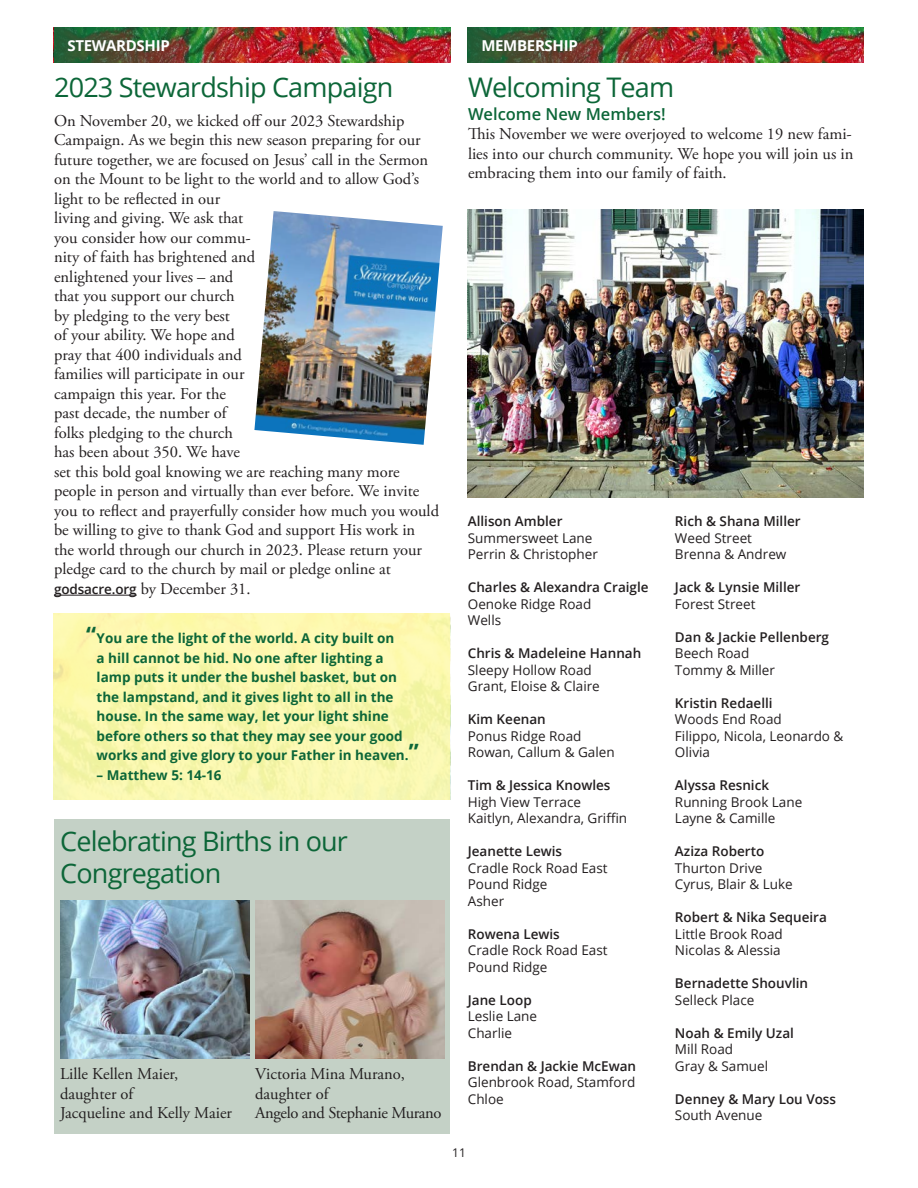
<style>
.page{position:relative;width:918px;height:1188px;background:#fff}
.page>*{position:absolute;margin:0;border:0;box-sizing:border-box;transform-origin:0 0}
._10_Head{font:27px/31.5px "Open Sans";letter-spacing:-.03em;color:#0c6638}
._50_Body{font:16.5px/19.5px "Adobe Garamond Pro";color:#231f20}
._20_Subhead{font:600 16.5px "Open Sans";color:#0c6638}
._00_Section_Title{font:700 15px "Open Sans";letter-spacing:-.02em;color:#fff}
._50_Body-2{font:13.5px/16.5px "Open Sans";color:#231f20}
._50_Body-3{font:600 13.5px "Open Sans";color:#231f20}
._50_Body-4{font:700 13.5px/19.5px "Open Sans";color:#0c6638}
._50_Body-5{font:600 13.5px "Open Sans";color:#231f20}
.t1{font:12px "Open Sans";color:#231f20}
.s1{font-family:"Open Sans";font-weight:600;font-size:13.5px}
.s2{font-size:22.5px}
</style>
<div class="page">
<div style="left:54px;top:819px;width:396px;height:315px;background:#c4d1c6"></div>
<div style="left:54px;top:614px;width:396px;height:186px;background:linear-gradient(to right,#faf7ac,#f9f8af)"></div>
<hr style="left:54px;top:595px;width:83px;height:1px;background:#231f20">
<img style="left:252px;top:27px;width:198px;height:36px">
<img style="left:666px;top:27px;width:198px;height:36px">
<img style="left:54px;top:27px;width:198px;height:36px">
<img style="left:468px;top:27px;width:198px;height:36px">
<img style="left:254px;top:211px;width:189px;height:234px">
<img style="left:60px;top:901px;width:189px;height:157px">
<img style="left:256px;top:901px;width:188px;height:157px">
<img style="left:468px;top:209px;width:396px;height:289px">
<p class="_00_Section_Title" style="left:67px;top:35px;width:104px">STEWARDSHIP</p>
<p class="_00_Section_Title" style="left:481px;top:35px;width:98px">MEMBERSHIP</p>
<p class="_10_Head" style="left:54px;top:71px;width:341px">2023 Stewardship Campaign</p>
<p class="_50_Body" style="left:54px;top:111px;width:387px">On November 20, we kicked off our 2023 Stewardship Campaign. As we begin this new season preparing for our future together, we are focused on Jesus’ call in the Sermon on the Mount to be light to the world and to allow God’s light to be reflected in our<br>living and giving. We ask that<br>you consider how our commu-<br>nity of faith has brightened and<br>enlightened your lives – and<br>that you support our church<br>by pledging to the very best<br>of your ability. We hope and<br>pray that 400 individuals and<br>families will participate in our<br>campaign this year. For the<br>past decade, the number of<br>folks pledging to the church<br>has been about 350. We have<br>set this bold goal knowing we are reaching many more people in person and virtually than ever before. We invite you to reflect and prayerfully consider how much you would be willing to give to thank God and support His work in the world through our church in 2023. Please return your pledge card to the church by mail or pledge online at <span class="s1">godsacre.org</span> by December 31.</p>
<p class="_50_Body-4" style="left:97px;top:628px;width:324px;text-indent:-11px"><span class="s2">“</span>You are the light of the world. A city built on<br>a hill cannot be hid. No one after lighting a lamp puts it under the bushel basket, but on the lampstand, and it gives light to all in the house. In the same way, let your light shine before others so that they may see your good works and give glory to your Father in heaven.<span class="s2">”</span></p>
<p class="_50_Body-4" style="left:97px;top:765px;width:127px">– Matthew 5: 14-16</p>
<p class="_10_Head" style="left:60px;top:825px;width:289px">Celebrating Births in our<br>Congregation</p>
<p class="_50_Body" style="left:60px;top:1065px;width:173px">Lille Kellen Maier, daughter of<br>Jacqueline and Kelly Maier</p>
<p class="_50_Body" style="left:255px;top:1065px;width:188px">Victoria Mina Murano, daughter of<br>Angelo and Stephanie Murano</p>
<p class="_10_Head" style="left:468px;top:71px;width:208px">Welcoming Team</p>
<p class="_20_Subhead" style="left:468px;top:102px;width:199px">Welcome New Members!</p>
<p class="_50_Body" style="left:468px;top:125px;width:387px;text-align:justify">This November we were overjoyed to welcome 19 new fami&shy;lies into our church community. We hope you will join us in embracing them into our family of faith.</p>
<p class="_50_Body-5" style="left:468px;top:512px;width:96px">Allison Ambler</p>
<p class="_50_Body-2" style="left:468px;top:529px;width:126px">Summersweet Lane</p>
<p class="_50_Body-2" style="left:468px;top:546px;width:132px">Perrin &amp; Christopher</p>
<p class="_50_Body-3" style="left:468px;top:578px;width:182px">Charles &amp; Alexandra Craigle</p>
<p class="_50_Body-2" style="left:468px;top:595px;width:125px">Oenoke Ridge Road</p>
<p class="_50_Body-2" style="left:468px;top:612px;width:35px">Wells</p>
<p class="_50_Body-3" style="left:468px;top:644px;width:175px">Chris &amp; Madeleine Hannah</p>
<p class="_50_Body-2" style="left:468px;top:661px;width:125px">Sleepy Hollow Road</p>
<p class="_50_Body-2" style="left:468px;top:678px;width:134px">Grant, Eloise &amp; Claire</p>
<p class="_50_Body-3" style="left:468px;top:710px;width:79px">Kim Keenan</p>
<p class="_50_Body-2" style="left:468px;top:727px;width:115px">Ponus Ridge Road</p>
<p class="_50_Body-2" style="left:468px;top:744px;width:148px">Rowan, Callum &amp; Galen</p>
<p class="_50_Body-3" style="left:468px;top:776px;width:144px">Tim &amp; Jessica Knowles</p>
<p class="_50_Body-2" style="left:468px;top:793px;width:115px">High View Terrace</p>
<p class="_50_Body-2" style="left:468px;top:810px;width:161px">Kaitlyn, Alexandra, Griffin</p>
<p class="_50_Body-3" style="left:468px;top:842px;width:96px">Jeanette Lewis</p>
<p class="_50_Body-2" style="left:468px;top:859px;width:141px">Cradle Rock Road East</p>
<p class="_50_Body-2" style="left:468px;top:876px;width:81px">Pound Ridge</p>
<p class="_50_Body-2" style="left:468px;top:892px;width:38px">Asher</p>
<p class="_50_Body-3" style="left:468px;top:925px;width:94px">Rowena Lewis</p>
<p class="_50_Body-2" style="left:468px;top:942px;width:141px">Cradle Rock Road East</p>
<p class="_50_Body-2" style="left:468px;top:958px;width:81px">Pound Ridge</p>
<p class="_50_Body-3" style="left:468px;top:991px;width:65px">Jane Loop</p>
<p class="_50_Body-2" style="left:468px;top:1008px;width:71px">Leslie Lane</p>
<p class="_50_Body-2" style="left:468px;top:1024px;width:46px">Charlie</p>
<p class="_50_Body-3" style="left:468px;top:1057px;width:170px">Brendan &amp; Jackie McEwan</p>
<p class="_50_Body-2" style="left:468px;top:1074px;width:169px">Glenbrook Road, Stamford</p>
<p class="_50_Body-2" style="left:468px;top:1090px;width:37px">Chloe</p>
<p class="t1" style="left:452px;top:1144px;width:15px">11</p>
<p class="_50_Body-3" style="left:675px;top:512px;width:127px">Rich &amp; Shana Miller</p>
<p class="_50_Body-2" style="left:675px;top:529px;width:79px">Weed Street</p>
<p class="_50_Body-2" style="left:675px;top:546px;width:113px">Brenna &amp; Andrew</p>
<p class="_50_Body-3" style="left:675px;top:578px;width:127px">Jack &amp; Lynsie Miller</p>
<p class="_50_Body-2" style="left:675px;top:595px;width:82px">Forest Street</p>
<p class="_50_Body-3" style="left:675px;top:628px;width:156px">Dan &amp; Jackie Pellenberg</p>
<p class="_50_Body-2" style="left:675px;top:645px;width:76px">Beech Road</p>
<p class="_50_Body-2" style="left:675px;top:661px;width:101px">Tommy &amp; Miller</p>
<p class="_50_Body-3" style="left:675px;top:694px;width:99px">Kristin Redaelli</p>
<p class="_50_Body-2" style="left:675px;top:711px;width:108px">Woods End Road</p>
<p class="_50_Body-2" style="left:675px;top:727px;width:170px">Filippo, Nicola, Leonardo &amp;<br>Olivia</p>
<p class="_50_Body-3" style="left:675px;top:776px;width:96px">Alyssa Resnick</p>
<p class="_50_Body-2" style="left:675px;top:793px;width:129px">Running Brook Lane</p>
<p class="_50_Body-2" style="left:675px;top:810px;width:102px">Layne &amp; Camille</p>
<p class="_50_Body-3" style="left:675px;top:842px;width:91px">Aziza Roberto</p>
<p class="_50_Body-2" style="left:675px;top:859px;width:89px">Thurton Drive</p>
<p class="_50_Body-2" style="left:675px;top:876px;width:119px">Cyrus, Blair &amp; Luke</p>
<p class="_50_Body-3" style="left:675px;top:908px;width:153px">Robert &amp; Nika Sequeira</p>
<p class="_50_Body-2" style="left:675px;top:925px;width:109px">Little Brook Road</p>
<p class="_50_Body-2" style="left:675px;top:942px;width:107px">Nicolas &amp; Alessia</p>
<p class="_50_Body-3" style="left:675px;top:974px;width:135px">Bernadette Shouvlin</p>
<p class="_50_Body-2" style="left:675px;top:991px;width:81px">Selleck Place</p>
<p class="_50_Body-3" style="left:675px;top:1023px;width:121px">Noah &amp; Emily Uzal</p>
<p class="_50_Body-2" style="left:675px;top:1041px;width:60px">Mill Road</p>
<p class="_50_Body-2" style="left:675px;top:1057px;width:95px">Gray &amp; Samuel</p>
<p class="_50_Body-3" style="left:675px;top:1089px;width:163px">Denney &amp; Mary Lou Voss</p>
<p class="_50_Body-2" style="left:675px;top:1107px;width:89px">South Avenue</p>
</div>
